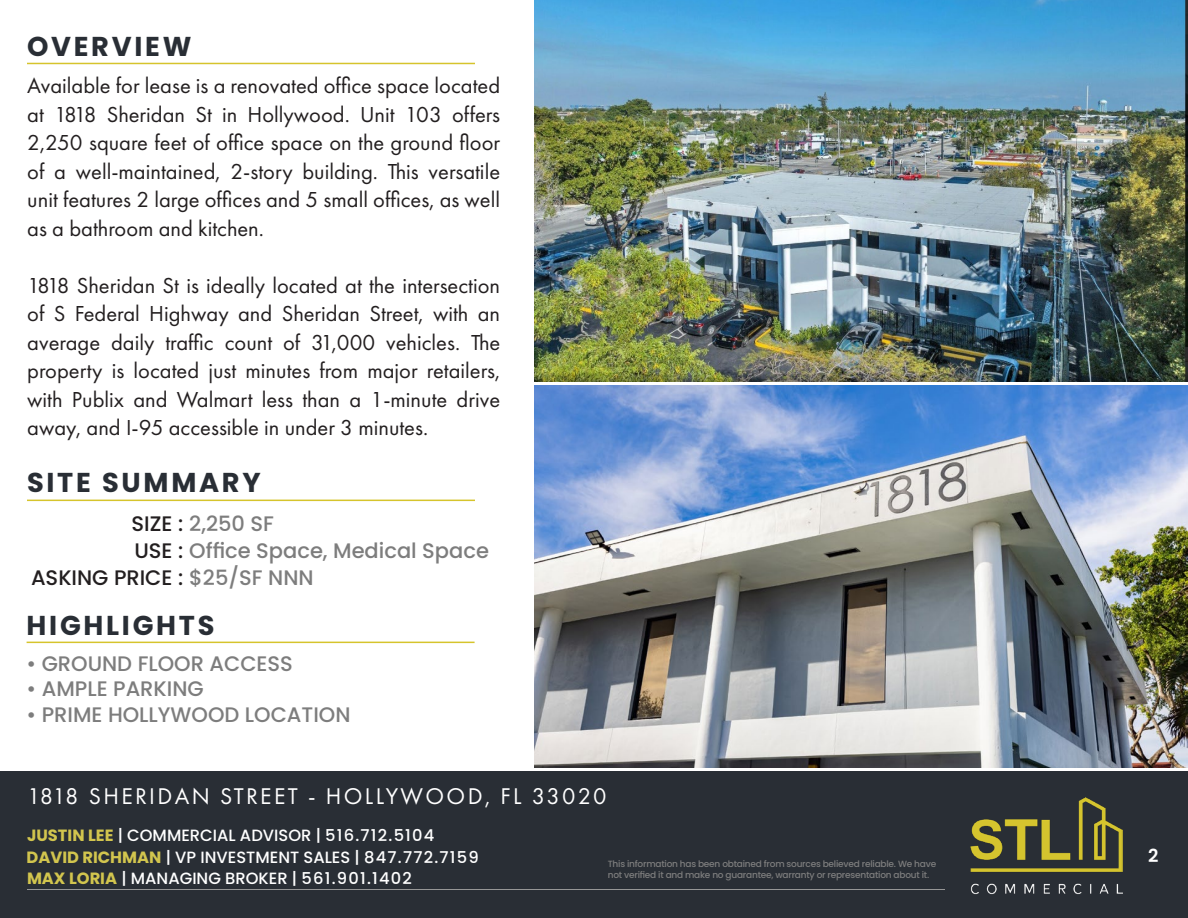
<style>
.page{position:relative;width:1188px;height:918px;background:#fff}
.page>*{position:absolute;margin:0;border:0;box-sizing:border-box;transform-origin:0 0}
.Project_Name__Black__Align_to_Left{font:700 27.3px "Poppins";letter-spacing:.1em;color:#292e35}
.t1{font:23.55px "Futura PT";letter-spacing:.1em;color:#fff}
.t2{font:22.5px/28.5px "Futura PT";color:#231f20;text-align:justify}
.Project_Description_-_Grey__Align_to_Lef{font:500 21px "Poppins";color:#7d7d7d}
.Project_Description_-_Black__Align_to_Le{font:500 21px "Poppins";color:#7d7d7d}
.Project_Description_-_Black__Align_to_Le-2{font:500 21px "Poppins";color:#231f20}
.t3{font:600 18px "Poppins";color:#fff}
.t4{font:500 16.35px/21px "Poppins";color:#fff}
.t5{font:500 9px "Poppins";letter-spacing:-.025em;color:#7d7d7d}
.s1{color:#231f20}
.s2{color:#7d7d7d}
.s3{font-weight:700;color:#d2c54e}
</style>
<div class="page">
<div style="left:0;top:771px;width:1188px;height:147px;background:#292e35"></div>
<img style="left:970px;top:797px;width:152px;height:98px">
<hr style="left:27px;top:889px;width:918px;height:1px;background:#969696">
<img style="left:535px;top:386px;width:653px;height:381px">
<img style="left:535px;top:0;width:653px;height:381px">
<hr style="left:27px;top:500px;width:448px;height:1px;background:#d6c42c">
<hr style="left:27px;top:63px;width:448px;height:1px;background:#d6c42c">
<hr style="left:27px;top:642px;width:448px;height:1px;background:#d6c42c">
<p class="Project_Name__Black__Align_to_Left" style="left:27px;top:30px;width:166px">OVERVIEW</p>
<p class="t2" style="left:27px;top:71px;width:474px">Available for lease is a renovated office space located at 1818 Sheridan St in Hollywood. Unit 103 offers 2,250 square feet of office space on the ground floor of a well-maintained, 2-story building. This versatile unit features 2 large offices and 5 small offices, as well as a bathroom and kitchen.</p>
<p class="t2" style="left:27px;top:271px;width:474px">1818 Sheridan St is ideally located at the intersection of S Federal Highway and Sheridan Street, with an average daily traffic count of 31,000 vehicles. The property is located just minutes from major retailers, with Publix and Walmart less than a 1-minute drive away, and I-95 accessible in under 3 minutes.</p>
<p class="Project_Name__Black__Align_to_Left" style="left:27px;top:467px;width:235px">SITE SUMMARY</p>
<p class="Project_Description_-_Black__Align_to_Le" style="left:132px;top:511px;width:144px"><span class="s1">SIZE :</span> 2,250 SF</p>
<p class="Project_Description_-_Black__Align_to_Le" style="left:134px;top:538px;width:356px"><span class="s1">USE :</span> Office Space, Medical Space</p>
<p class="Project_Description_-_Black__Align_to_Le-2" style="left:31px;top:565px;width:284px">ASKING PRICE : <span class="s2">$25/SF NNN</span></p>
<p class="Project_Name__Black__Align_to_Left" style="left:27px;top:609px;width:189px">HIGHLIGHTS</p>
<p class="Project_Description_-_Grey__Align_to_Lef" style="left:27px;top:651px;width:268px">• GROUND FLOOR ACCESS</p>
<p class="Project_Description_-_Grey__Align_to_Lef" style="left:27px;top:677px;width:179px">• AMPLE PARKING</p>
<p class="Project_Description_-_Grey__Align_to_Lef" style="left:27px;top:702px;width:325px">• PRIME HOLLYWOOD LOCATION</p>
<p class="t1" style="left:27px;top:782px;width:581px">1818 SHERIDAN STREET - HOLLYWOOD, FL 33020</p>
<p class="t4" style="left:27px;top:825px;width:409px"><span class="s3">JUSTIN LEE</span> | COMMERCIAL ADVISOR | 516.712.5104</p>
<p class="t4" style="left:27px;top:846px;width:454px"><span class="s3">DAVID RICHMAN</span> | VP INVESTMENT SALES | 847.772.7159<br><span class="s3">MAX LORIA</span> | MANAGING BROKER | 561.901.1402</p>
<p class="t5" style="left:608px;top:858px;width:330px">This information has been obtained from sources believed reliable. We have</p>
<p class="t5" style="left:608px;top:869px;width:323px">not verified it and make no guarantee, warranty or representation about it.</p>
<p class="t3" style="left:1148px;top:845px;width:12px">2</p>
</div>
